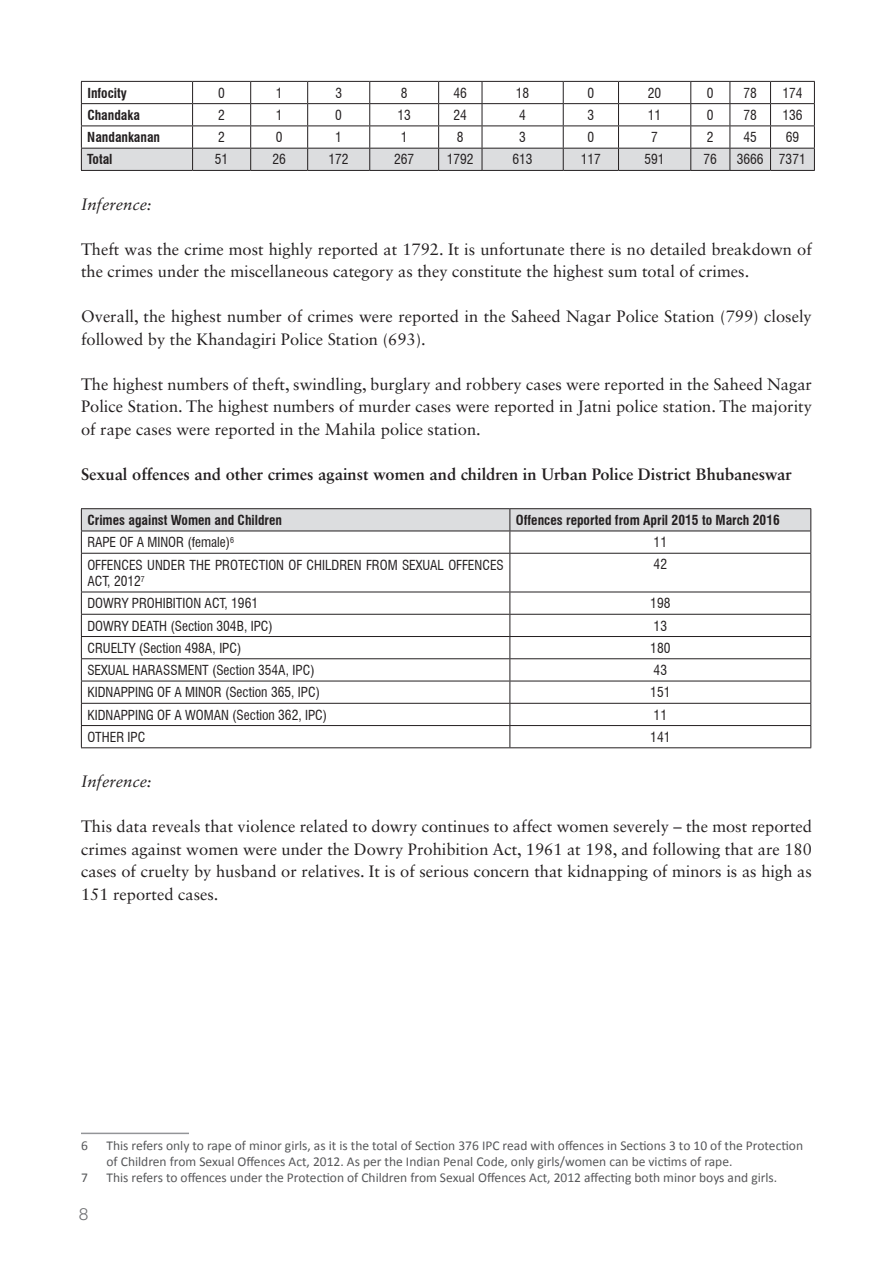
<style>
.page{position:relative;width:893px;height:1263px;background:#fff}
.page>*{position:absolute;margin:0;border:0;box-sizing:border-box;transform-origin:0 0}
.BODY{font:16.5px/22.5px "Sabon LT Std";color:#231f20}
.BODY-2{font:700 16.5px "Sabon LT Std";color:#231f20}
.BODY-3{font:italic 16.5px "Sabon LT Std";color:#231f20}
.t1{font:300 16.5px "Akzidenz Grotesk Pro";color:#6c6d70}
.BODY-4{font:condensed 13.5px/16.5px "Swiss 721 BT";color:#231f20}
.footnote{font:13.5px/16.2px "Calibri";color:#57585a}
.BODY-5{font:700 condensed 13.5px "Swiss 721 BT";color:#231f20}
</style>
<div class="page">
<hr style="left:81px;top:81px;width:112px;height:1px;background:#231f20">
<hr style="left:193px;top:81px;width:58px;height:1px;background:#231f20">
<hr style="left:251px;top:81px;width:57px;height:1px;background:#231f20">
<hr style="left:308px;top:81px;width:62px;height:1px;background:#231f20">
<hr style="left:370px;top:81px;width:69px;height:1px;background:#231f20">
<hr style="left:439px;top:81px;width:43px;height:1px;background:#231f20">
<hr style="left:482px;top:81px;width:81px;height:1px;background:#231f20">
<hr style="left:563px;top:81px;width:55px;height:1px;background:#231f20">
<hr style="left:618px;top:81px;width:73px;height:1px;background:#231f20">
<hr style="left:691px;top:81px;width:39px;height:1px;background:#231f20">
<hr style="left:730px;top:81px;width:40px;height:1px;background:#231f20">
<hr style="left:770px;top:81px;width:45px;height:1px;background:#231f20">
<svg style="left:81px;top:82px;width:734px;height:88px"></svg>
<hr style="left:81px;top:170px;width:112px;height:1px;background:#231f20">
<hr style="left:193px;top:170px;width:58px;height:1px;background:#231f20">
<hr style="left:251px;top:170px;width:57px;height:1px;background:#231f20">
<hr style="left:308px;top:170px;width:62px;height:1px;background:#231f20">
<hr style="left:370px;top:170px;width:69px;height:1px;background:#231f20">
<hr style="left:439px;top:170px;width:43px;height:1px;background:#231f20">
<hr style="left:482px;top:170px;width:81px;height:1px;background:#231f20">
<hr style="left:563px;top:170px;width:55px;height:1px;background:#231f20">
<hr style="left:618px;top:170px;width:73px;height:1px;background:#231f20">
<hr style="left:691px;top:170px;width:39px;height:1px;background:#231f20">
<hr style="left:730px;top:170px;width:40px;height:1px;background:#231f20">
<hr style="left:770px;top:170px;width:45px;height:1px;background:#231f20">
<hr style="left:81px;top:508px;width:429px;height:1px;background:#231f20">
<hr style="left:510px;top:508px;width:301px;height:1px;background:#231f20">
<svg style="left:81px;top:509px;width:730px;height:44px"></svg>
<hr style="left:81px;top:553px;width:429px;height:1px;background:#231f20">
<hr style="left:81px;top:554px;width:1px;height:38px;background:#231f20">
<hr style="left:510px;top:553px;width:301px;height:1px;background:#231f20">
<hr style="left:509px;top:554px;width:1px;height:38px;background:#231f20">
<hr style="left:810px;top:554px;width:1px;height:38px;background:#231f20">
<hr style="left:81px;top:592px;width:429px;height:1px;background:#231f20">
<hr style="left:510px;top:592px;width:301px;height:1px;background:#231f20">
<hr style="left:81px;top:614px;width:429px;height:1px;background:#231f20">
<hr style="left:510px;top:614px;width:301px;height:1px;background:#231f20">
<hr style="left:81px;top:636px;width:429px;height:1px;background:#231f20">
<hr style="left:510px;top:636px;width:301px;height:1px;background:#231f20">
<hr style="left:81px;top:658px;width:429px;height:1px;background:#231f20">
<hr style="left:510px;top:658px;width:301px;height:1px;background:#231f20">
<hr style="left:81px;top:681px;width:429px;height:1px;background:#231f20">
<hr style="left:510px;top:681px;width:301px;height:1px;background:#231f20">
<hr style="left:81px;top:703px;width:429px;height:1px;background:#231f20">
<hr style="left:510px;top:703px;width:301px;height:1px;background:#231f20">
<hr style="left:81px;top:725px;width:429px;height:1px;background:#231f20">
<svg style="left:81px;top:592px;width:1px;height:155px"></svg>
<hr style="left:510px;top:725px;width:301px;height:1px;background:#231f20">
<svg style="left:509px;top:592px;width:1px;height:155px"></svg>
<svg style="left:810px;top:592px;width:1px;height:155px"></svg>
<hr style="left:81px;top:747px;width:429px;height:1px;background:#231f20">
<hr style="left:510px;top:747px;width:301px;height:1px;background:#231f20">
<hr style="left:81px;top:1132px;width:108px;height:2px;background:#939598">
<p class="BODY-5" style="left:87px;top:85px;width:41px">Infocity</p>
<p class="BODY-4" style="left:218px;top:84px;width:8px">0</p>
<p class="BODY-4" style="left:276px;top:84px;width:8px">1</p>
<p class="BODY-4" style="left:335px;top:84px;width:8px">3</p>
<p class="BODY-4" style="left:401px;top:84px;width:8px">8</p>
<p class="BODY-4" style="left:454px;top:84px;width:15px">46</p>
<p class="BODY-4" style="left:516px;top:84px;width:15px">18</p>
<p class="BODY-4" style="left:587px;top:84px;width:8px">0</p>
<p class="BODY-4" style="left:648px;top:84px;width:15px">20</p>
<p class="BODY-4" style="left:707px;top:84px;width:8px">0</p>
<p class="BODY-4" style="left:743px;top:84px;width:15px">78</p>
<p class="BODY-4" style="left:782px;top:84px;width:22px">174</p>
<p class="BODY-5" style="left:87px;top:107px;width:54px">Chandaka</p>
<p class="BODY-4" style="left:218px;top:107px;width:8px">2</p>
<p class="BODY-4" style="left:276px;top:107px;width:8px">1</p>
<p class="BODY-4" style="left:335px;top:107px;width:8px">0</p>
<p class="BODY-4" style="left:397px;top:107px;width:15px">13</p>
<p class="BODY-4" style="left:454px;top:107px;width:15px">24</p>
<p class="BODY-4" style="left:519px;top:107px;width:8px">4</p>
<p class="BODY-4" style="left:587px;top:107px;width:8px">3</p>
<p class="BODY-4" style="left:648px;top:107px;width:15px">11</p>
<p class="BODY-4" style="left:707px;top:107px;width:8px">0</p>
<p class="BODY-4" style="left:743px;top:107px;width:15px">78</p>
<p class="BODY-4" style="left:782px;top:107px;width:22px">136</p>
<p class="BODY-5" style="left:87px;top:129px;width:74px">Nandankanan</p>
<p class="BODY-4" style="left:218px;top:129px;width:8px">2</p>
<p class="BODY-4" style="left:276px;top:129px;width:8px">0</p>
<p class="BODY-4" style="left:335px;top:129px;width:8px">1</p>
<p class="BODY-4" style="left:401px;top:129px;width:8px">1</p>
<p class="BODY-4" style="left:457px;top:129px;width:8px">8</p>
<p class="BODY-4" style="left:519px;top:129px;width:8px">3</p>
<p class="BODY-4" style="left:587px;top:129px;width:8px">0</p>
<p class="BODY-4" style="left:651px;top:129px;width:8px">7</p>
<p class="BODY-4" style="left:707px;top:129px;width:8px">2</p>
<p class="BODY-4" style="left:743px;top:129px;width:15px">45</p>
<p class="BODY-4" style="left:786px;top:129px;width:15px">69</p>
<p class="BODY-5" style="left:87px;top:151px;width:27px">Total</p>
<p class="BODY-4" style="left:215px;top:151px;width:15px">51</p>
<p class="BODY-4" style="left:272px;top:151px;width:15px">26</p>
<p class="BODY-4" style="left:329px;top:151px;width:22px">172</p>
<p class="BODY-4" style="left:394px;top:151px;width:22px">267</p>
<p class="BODY-4" style="left:447px;top:151px;width:28px">1792</p>
<p class="BODY-4" style="left:512px;top:151px;width:22px">613</p>
<p class="BODY-4" style="left:581px;top:151px;width:22px">117</p>
<p class="BODY-4" style="left:644px;top:151px;width:22px">591</p>
<p class="BODY-4" style="left:703px;top:151px;width:15px">76</p>
<p class="BODY-4" style="left:737px;top:151px;width:28px">3666</p>
<p class="BODY-4" style="left:779px;top:151px;width:28px">7371</p>
<p class="BODY-3" style="left:81px;top:194px;width:72px">Inference:</p>
<p class="BODY" style="left:81px;top:238px;width:732px">Theft was the crime most highly reported at 1792. It is unfortunate there is no detailed breakdown of the crimes under the miscellaneous category as they constitute the highest sum total of crimes.</p>
<p class="BODY" style="left:81px;top:305px;width:732px">Overall, the highest number of crimes were reported in the Saheed Nagar Police Station (799) closely followed by the Khandagiri Police Station (693).</p>
<p class="BODY" style="left:81px;top:373px;width:732px;text-align:justify">The highest numbers of theft, swindling, burglary and robbery cases were reported in the Saheed Nagar Police Station. The highest numbers of murder cases were reported in Jatni police station. The majority of rape cases were reported in the Mahila police station.</p>
<p class="BODY-2" style="left:81px;top:464px;width:712px">Sexual offences and other crimes against women and children in Urban Police District Bhubaneswar</p>
<p class="BODY-5" style="left:87px;top:512px;width:196px">Crimes against Women and Children</p>
<p class="BODY-5" style="left:516px;top:512px;width:265px">Offences reported from April 2015 to March 2016</p>
<p class="BODY-4" style="left:87px;top:534px;width:148px">RAPE OF A MINOR (female)<sup>6</sup></p>
<p class="BODY-4" style="left:654px;top:534px;width:15px">11</p>
<p class="BODY-4" style="left:87px;top:556px;width:418px">OFFENCES UNDER THE PROTECTION OF CHILDREN FROM SEXUAL OFFENCES<br>ACT, 2012<sup>7</sup></p>
<p class="BODY-4" style="left:654px;top:556px;width:15px">42</p>
<p class="BODY-4" style="left:87px;top:595px;width:172px">DOWRY PROHIBITION ACT, 1961</p>
<p class="BODY-4" style="left:650px;top:595px;width:22px">198</p>
<p class="BODY-4" style="left:87px;top:617px;width:187px">DOWRY DEATH (Section 304B, IPC)</p>
<p class="BODY-4" style="left:654px;top:617px;width:15px">13</p>
<p class="BODY-4" style="left:87px;top:640px;width:156px">CRUELTY (Section 498A, IPC)</p>
<p class="BODY-4" style="left:650px;top:640px;width:22px">180</p>
<p class="BODY-4" style="left:87px;top:662px;width:229px">SEXUAL HARASSMENT (Section 354A, IPC)</p>
<p class="BODY-4" style="left:654px;top:662px;width:15px">43</p>
<p class="BODY-4" style="left:87px;top:684px;width:234px">KIDNAPPING OF A MINOR (Section 365, IPC)</p>
<p class="BODY-4" style="left:650px;top:684px;width:22px">151</p>
<p class="BODY-4" style="left:87px;top:706px;width:241px">KIDNAPPING OF A WOMAN (Section 362, IPC)</p>
<p class="BODY-4" style="left:654px;top:706px;width:15px">11</p>
<p class="BODY-4" style="left:87px;top:729px;width:59px">OTHER IPC</p>
<p class="BODY-4" style="left:650px;top:729px;width:22px">141</p>
<p class="BODY-3" style="left:81px;top:772px;width:72px">Inference:</p>
<p class="BODY" style="left:81px;top:815px;width:732px;text-align:justify">This data reveals that violence related to dowry continues to affect women severely – the most reported crimes against women were under the Dowry Prohibition Act, 1961 at 198, and following that are 180 cases of cruelty by husband or relatives. It is of serious concern that kidnapping of minors is as high as 151 reported cases.</p>
<p class="footnote" style="left:81px;top:1137px;width:8px">6</p>
<p class="footnote" style="left:107px;top:1137px;width:698px">This refers only to rape of minor girls, as it is the total of Section 376 IPC read with offences in Sections 3 to 10 of the Protection of Children from Sexual Offences Act, 2012. As per the Indian Penal Code, only girls/women can be victims of rape.</p>
<p class="footnote" style="left:81px;top:1169px;width:8px">7</p>
<p class="footnote" style="left:107px;top:1169px;width:672px">This refers to offences under the Protection of Children from Sexual Offences Act, 2012 affecting both minor boys and girls.</p>
<p class="t1" style="left:79px;top:1203px;width:11px">8</p>
</div>
